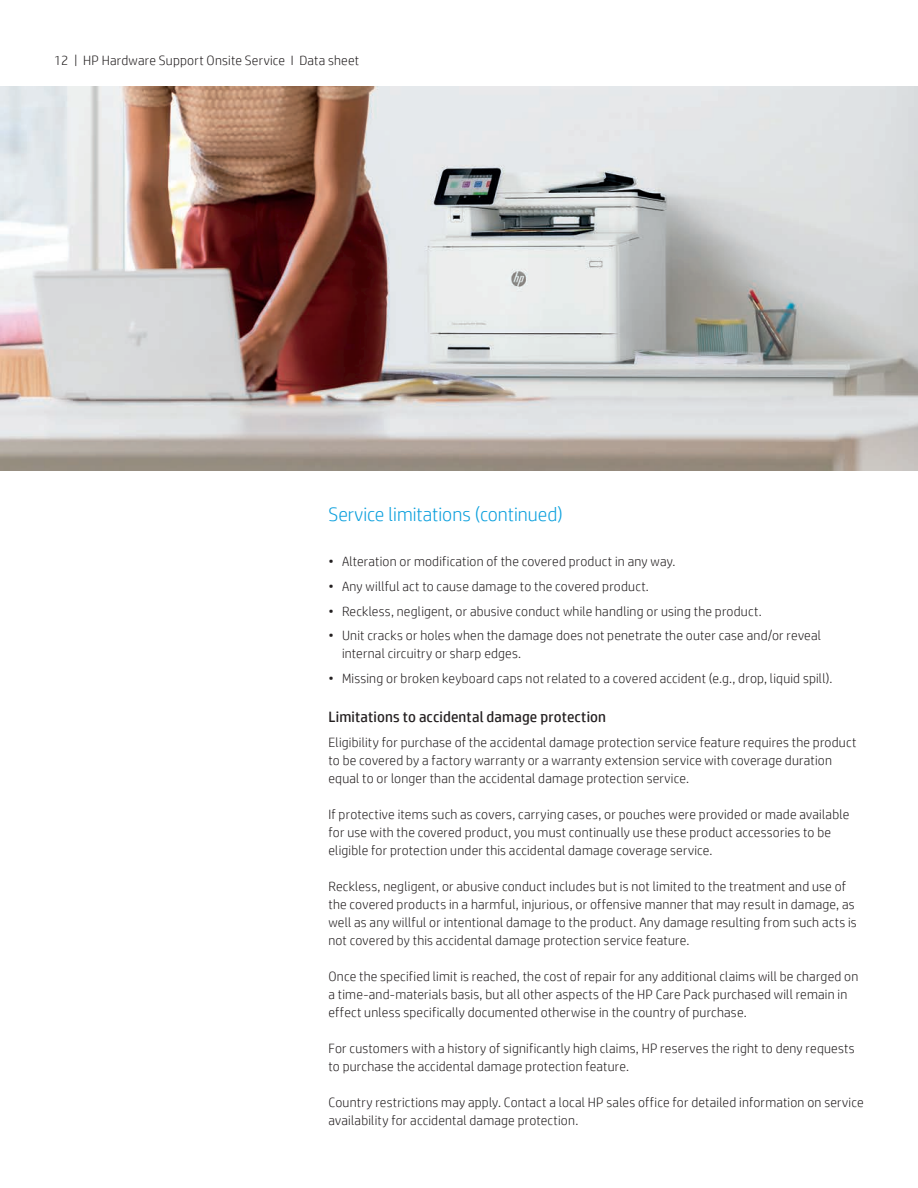
<style>
.page{position:relative;width:918px;height:1188px;background:#fff}
.page>*{position:absolute;margin:0;border:0;box-sizing:border-box;transform-origin:0 0}
.t1{font:300 19.5px "HP Simplified";color:#0ca0dd}
.t2{font:15px "HP Simplified";letter-spacing:.01em;color:#231f20}
.t3{font:300 13.5px/18px "HP Simplified";letter-spacing:.015em;color:#231f20}
</style>
<div class="page">
<img style="left:0;top:86px;width:918px;height:385px">
<p class="t3" style="left:54px;top:51px;width:307px">12 | HP Hardware Support Onsite Service I Data sheet</p>
<h1 class="t1" style="left:328px;top:501px;width:236px">Service limitations (continued)</h1>
<p class="t3" style="left:328px;top:552px;width:349px">• Alteration or modification of the covered product in any way.</p>
<p class="t3" style="left:328px;top:577px;width:322px">• Any willful act to cause damage to the covered product.</p>
<p class="t3" style="left:328px;top:602px;width:435px">• Reckless, negligent, or abusive conduct while handling or using the product.</p>
<p class="t3" style="left:342px;top:626px;width:480px;text-indent:-14px">• Unit cracks or holes when the damage does not penetrate the outer case and/or reveal internal circuitry or sharp edges.</p>
<p class="t3" style="left:328px;top:669px;width:506px">• Missing or broken keyboard caps not related to a covered accident (e.g., drop, liquid spill).</p>
<p class="t2" style="left:328px;top:707px;width:279px">Limitations to accidental damage protection</p>
<p class="t3" style="left:328px;top:733px;width:529px">Eligibility for purchase of the accidental damage protection service feature requires the product to be covered by a factory warranty or a warranty extension service with coverage duration equal to or longer than the accidental damage protection service.</p>
<p class="t3" style="left:328px;top:805px;width:522px">If protective items such as covers, carrying cases, or pouches were provided or made available for use with the covered product, you must continually use these product accessories to be eligible for protection under this accidental damage coverage service.</p>
<p class="t3" style="left:328px;top:877px;width:530px">Reckless, negligent, or abusive conduct includes but is not limited to the treatment and use of the covered products in a harmful, injurious, or offensive manner that may result in damage, as well as any willful or intentional damage to the product. Any damage resulting from such acts is not covered by this accidental damage protection service feature.</p>
<p class="t3" style="left:328px;top:967px;width:531px">Once the specified limit is reached, the cost of repair for any additional claims will be charged on a time-and-materials basis, but all other aspects of the HP Care Pack purchased will remain in effect unless specifically documented otherwise in the country of purchase.</p>
<p class="t3" style="left:328px;top:1039px;width:528px">For customers with a history of significantly high claims, HP reserves the right to deny requests to purchase the accidental damage protection feature.</p>
<p class="t3" style="left:328px;top:1093px;width:537px">Country restrictions may apply. Contact a local HP sales office for detailed information on service availability for accidental damage protection.</p>
</div>
